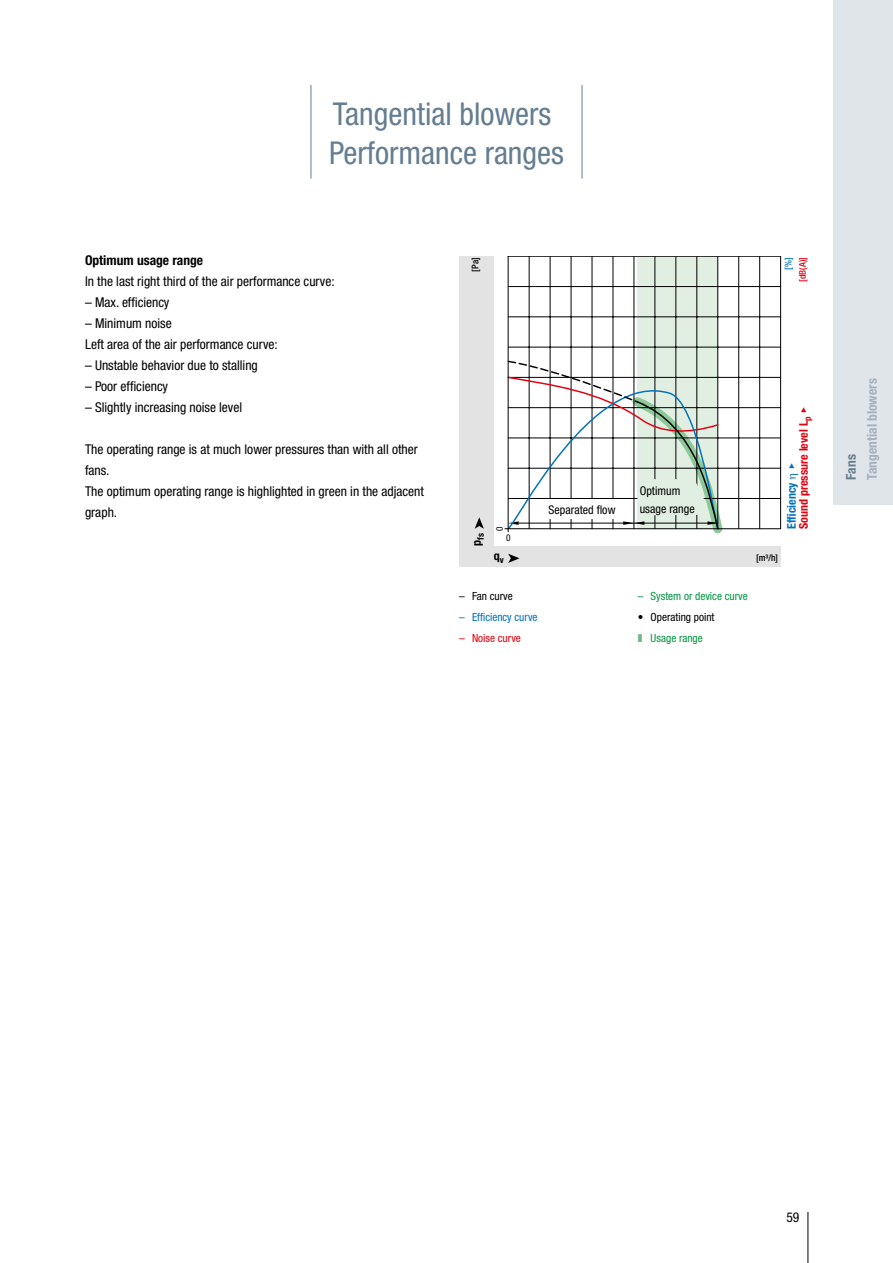
<style>
.page{position:relative;width:893px;height:1263px;background:#fff}
.page>*{position:absolute;margin:0;border:0;box-sizing:border-box;transform-origin:0 0}
.t1{font:condensed 31.5px/39px "Helvetica Neue LT Pro";color:#647d91}
.t2{font:condensed 13.5px/21px "Helvetica Neue LT Pro";color:#000}
.t3{font:700 condensed 13.5px "Helvetica Neue LT Pro";color:#a2b1bd}
.t4{font:700 condensed 13.5px "Helvetica Neue LT Pro";color:#000}
.t5{font:700 condensed 13.5px "Helvetica Neue LT Pro";color:#647d91}
.t6{font:700 condensed 12px/12px "Helvetica Neue LT Pro";color:#e3000f}
.t7{font:condensed 12px "Helvetica Neue LT Pro";color:#000}
.t8{font:700 condensed 12px "Helvetica Neue LT Pro";color:#000}
.t9{font:condensed 11.25px/21px "Helvetica Neue LT Pro";color:#000}
.t10{font:condensed 11.25px "Helvetica Neue LT Pro";color:#00963f}
.t11{font:condensed 11.25px "Helvetica Neue LT Pro";color:#0071bb}
.t12{font:condensed 11.25px "Helvetica Neue LT Pro";color:#e3000f}
.t13{font:500 condensed 9.3px "Helvetica Neue LT Pro";color:#000}
.t14{font:500 condensed 9.3px "Helvetica Neue LT Pro";color:#e3000f}
.t15{font:500 condensed 9.3px "Helvetica Neue LT Pro";color:#0071bb}
.t16{font:condensed 9.3px "Helvetica Neue LT Pro";color:#000}
.t17{font:700 condensed 9px "Helvetica Neue LT Pro";color:#000}
.s1{color:#0071bb}
.s2{font-family:"Wuerth";font-weight:400;font-stretch:normal;color:#0071bb}
.s3{font-family:"Wuerth";font-weight:400;font-stretch:normal}
.s4{color:#6ebc84}
.s5{color:#00963f}
</style>
<div class="page">
<hr style="left:807px;top:1212px;width:1px;height:51px;background:#000">
<div style="left:833px;top:0;width:60px;height:505px;background:#e0e5e9"></div>
<div style="left:637px;top:256px;width:81px;height:272px;background:#e1efe2"></div>
<hr style="left:508px;top:498px;width:273px;height:1px;background:#000">
<hr style="left:508px;top:468px;width:273px;height:1px;background:#000">
<hr style="left:508px;top:438px;width:272px;height:1px;background:#000">
<hr style="left:508px;top:407px;width:273px;height:1px;background:#000">
<hr style="left:508px;top:377px;width:273px;height:1px;background:#000">
<hr style="left:508px;top:347px;width:273px;height:1px;background:#000">
<hr style="left:508px;top:317px;width:273px;height:1px;background:#000">
<hr style="left:508px;top:286px;width:273px;height:1px;background:#000">
<hr style="left:550px;top:256px;width:1px;height:273px;background:#000">
<hr style="left:592px;top:256px;width:1px;height:273px;background:#000">
<hr style="left:613px;top:256px;width:1px;height:273px;background:#000">
<hr style="left:676px;top:257px;width:1px;height:272px;background:#000">
<hr style="left:759px;top:256px;width:1px;height:273px;background:#000">
<hr style="left:655px;top:257px;width:1px;height:272px;background:#000">
<hr style="left:571px;top:256px;width:1px;height:273px;background:#000">
<hr style="left:529px;top:256px;width:1px;height:273px;background:#000">
<hr style="left:717px;top:256px;width:1px;height:273px;background:#000">
<hr style="left:738px;top:256px;width:1px;height:273px;background:#000">
<hr style="left:634px;top:256px;width:1px;height:273px;background:#000">
<hr style="left:697px;top:257px;width:1px;height:272px;background:#000">
<hr style="left:508px;top:256px;width:273px;height:1px;background:#000">
<hr style="left:508px;top:256px;width:1px;height:273px;background:#000">
<hr style="left:780px;top:256px;width:1px;height:273px;background:#000">
<hr style="left:508px;top:528px;width:273px;height:1px;background:#000">
<div style="left:459px;top:256px;width:34px;height:311px;background:#e3e3e3"></div>
<div style="left:459px;top:546px;width:322px;height:21px;background:#e3e3e3"></div>
<svg style="left:505px;top:360px;width:224px;height:174px"></svg>
<hr style="left:310px;top:85px;width:1px;height:94px;background:#647d91">
<hr style="left:582px;top:85px;width:1px;height:94px;background:#647d91">
<svg style="left:508px;top:554px;width:12px;height:9px"></svg>
<svg style="left:475px;top:517px;width:9px;height:12px"></svg>
<div style="left:531px;top:500px;width:102px;height:19px;background:#fff"></div>
<h1 class="t1" style="left:329px;top:94px;width:236px">Tangential blowers<br>Performance ranges</h1>
<p class="t4" style="left:85px;top:252px;width:120px">Optimum usage range</p>
<p class="t2" style="left:85px;top:270px;width:251px">In the last right third of the air performance curve:</p>
<p class="t2" style="left:85px;top:291px;width:86px">– Max. efficiency</p>
<p class="t2" style="left:85px;top:312px;width:194px">– Minimum noise<br>Left area of the air performance curve:</p>
<p class="t2" style="left:85px;top:354px;width:174px">– Unstable behavior due to stalling</p>
<p class="t2" style="left:85px;top:375px;width:84px">– Poor efficiency</p>
<p class="t2" style="left:85px;top:396px;width:159px">– Slightly increasing noise level</p>
<p class="t2" style="left:85px;top:438px;width:340px">The operating range is at much lower pressures than with all other fans.<br>The optimum operating range is highlighted in green in the adjacent graph.</p>
<p class="t13" style="left:470px;top:272px;width:16px;rotate:-90deg">[Pa]</p>
<p class="t15" style="left:783px;top:270px;width:14px;rotate:-90deg">[%]</p>
<p class="t14" style="left:797px;top:282px;width:26px;rotate:-90deg">[dB(A)]</p>
<p class="t17" style="left:475px;top:546px;width:14px;rotate:-90deg"><sup>p</sup>fs</p>
<p class="t16" style="left:494px;top:531px;width:6px;rotate:-90deg">0</p>
<p class="t16" style="left:506px;top:532px;width:6px">0</p>
<p class="t8" style="left:494px;top:548px;width:11px">q<sub>v</sub></p>
<p class="t9" style="left:459px;top:585px;width:55px">– Fan curve</p>
<p class="t11" style="left:459px;top:610px;width:80px">– Efficiency curve</p>
<p class="t12" style="left:459px;top:631px;width:63px">– Noise curve</p>
<p class="t7" style="left:640px;top:483px;width:42px">Optimum</p>
<p class="t7" style="left:549px;top:502px;width:68px">Separated flow</p>
<p class="t7" style="left:640px;top:501px;width:56px">usage range</p>
<p class="t6" style="left:786px;top:529px;width:123px;rotate:-90deg"><span class="s1">Efficiency</span> <span class="s2">▸<br></span>Sound pressure level L<sub>p</sub> <span class="s3">▸</span></p>
<p class="t13" style="left:756px;top:552px;width:24px">[m³/h]</p>
<p class="t10" style="left:638px;top:589px;width:111px">– System or device curve</p>
<p class="t9" style="left:638px;top:606px;width:78px">• Operating point <span class="s4">❚</span> <span class="s5">Usage range</span></p>
<p class="t5" style="left:843px;top:480px;width:27px;rotate:-90deg">Fans</p>
<p class="t3" style="left:864px;top:480px;width:103px;rotate:-90deg">Tangential blowers</p>
<p class="t2" style="left:786px;top:1206px;width:14px">59</p>
</div>
